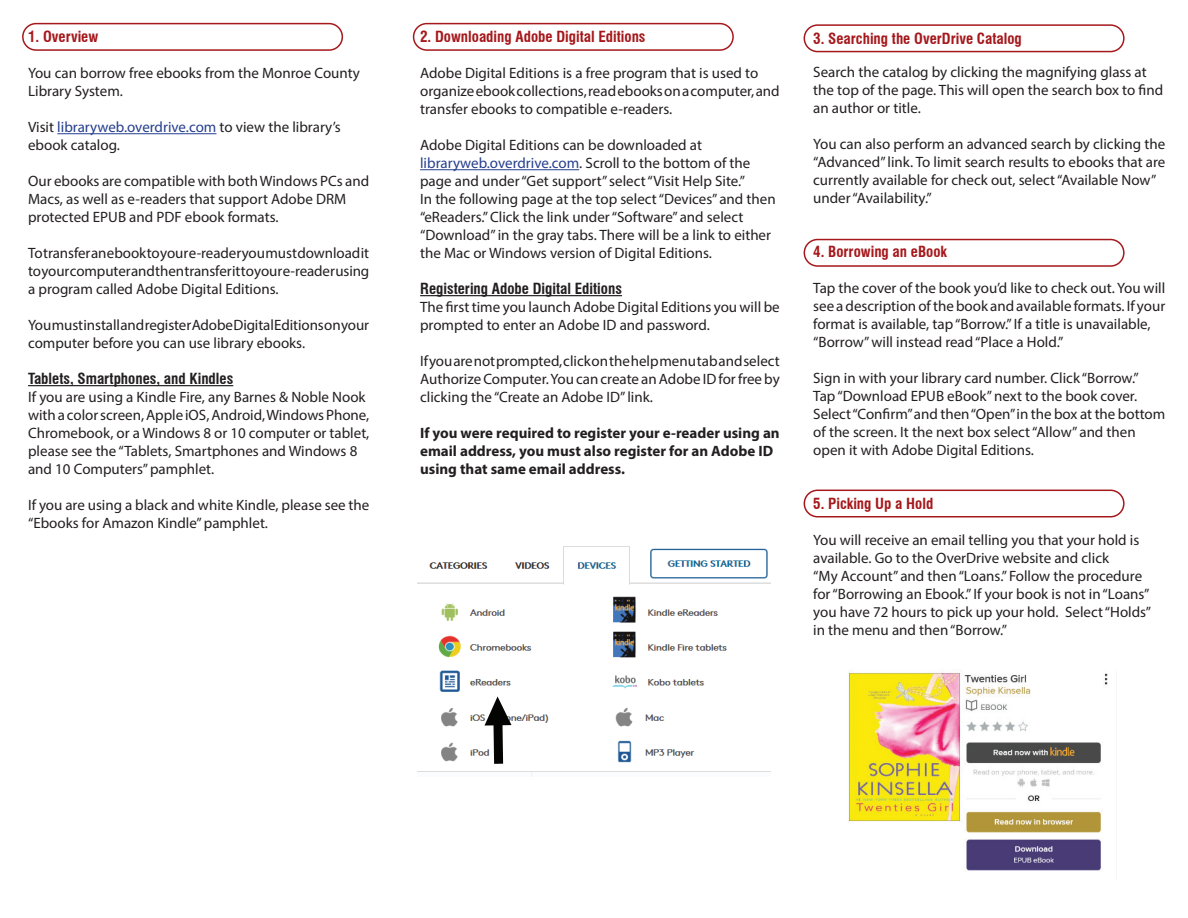
<style>
.page{position:relative;width:1188px;height:918px;background:#fff}
.page>*{position:absolute;margin:0;border:0;box-sizing:border-box;transform-origin:0 0}
.t1{font:15px/18px "Myriad Pro";color:#231f20}
.t2{font:700 15px/18px "Myriad Pro";color:#231f20}
.t3{font:700 condensed 15px "Swiss 721 BT";color:#a5181b}
.t4{font:700 condensed 15px "Swiss 721 BT";color:#231f20}
.s1{color:#253f8e}
</style>
<div class="page">
<div style="left:22px;top:23px;width:321px;height:28px;border:2px solid #a5181b;border-radius:13px"></div>
<hr style="left:57px;top:133px;width:159px;height:1px;background:#253f8e">
<hr style="left:28px;top:385px;width:205px;height:1px;background:#231f20">
<hr style="left:420px;top:169px;width:159px;height:1px;background:#253f8e">
<hr style="left:420px;top:295px;width:202px;height:1px;background:#231f20">
<div style="left:413px;top:23px;width:321px;height:28px;border:2px solid #a5181b;border-radius:13px"></div>
<div style="left:804px;top:24px;width:321px;height:28px;border:2px solid #a5181b;border-radius:13px"></div>
<div style="left:804px;top:239px;width:321px;height:28px;border:2px solid #a5181b;border-radius:13px"></div>
<div style="left:804px;top:490px;width:321px;height:27px;border:2px solid #a5181b;border-radius:13px"></div>
<img style="left:418px;top:546px;width:352px;height:231px">
<svg style="left:485px;top:696px;width:27px;height:78px"></svg>
<img style="left:848px;top:672px;width:260px;height:199px">
<p class="t3" style="left:28px;top:28px;width:72px">1. Overview</p>
<p class="t1" style="left:28px;top:64px;width:333px">You can borrow free ebooks from the Monroe County<br>Library System.</p>
<p class="t1" style="left:28px;top:118px;width:314px">Visit <span class="s1">libraryweb.overdrive.com</span> to view the library’s ebook catalog.</p>
<p class="t1" style="left:28px;top:172px;width:343px">Our ebooks are compatible with both Windows PCs and<br>Macs, as well as e-readers that support Adobe DRM protected EPUB and PDF ebook formats.</p>
<p class="t1" style="left:28px;top:244px;width:343px;text-align:justify">To transfer an ebook to your e-reader you must download it to your computer and then transfer it to your e-reader using a program called Adobe Digital Editions.</p>
<p class="t1" style="left:28px;top:316px;width:343px">You must install and register Adobe Digital Editions on your computer before you can use library ebooks.</p>
<p class="t4" style="left:28px;top:370px;width:207px">Tablets, Smartphones, and Kindles</p>
<p class="t1" style="left:28px;top:388px;width:343px">If you are using a Kindle Fire, any Barnes &amp; Noble Nook with a color screen, Apple iOS, Android, Windows Phone, Chromebook, or a Windows 8 or 10 computer or tablet, please see the “Tablets, Smartphones and Windows 8 and 10 Computers” pamphlet.</p>
<p class="t1" style="left:28px;top:496px;width:343px">If you are using a black and white Kindle, please see the “Ebooks for Amazon Kindle” pamphlet.</p>
<p class="t3" style="left:420px;top:28px;width:227px">2. Downloading Adobe Digital Editions</p>
<p class="t1" style="left:420px;top:64px;width:361px">Adobe Digital Editions is a free program that is used to organize ebook collections, read ebooks on a computer, and transfer ebooks to compatible e-readers.</p>
<p class="t1" style="left:420px;top:136px;width:357px">Adobe Digital Editions can be downloaded at <span class="s1">libraryweb.overdrive.com</span>. Scroll to the bottom of the page and under “Get support” select “Visit Help Site.”<br>In the following page at the top select “Devices” and then “eReaders.” Click the link under “Software” and select “Download” in the gray tabs. There will be a link to either the Mac or Windows version of Digital Editions.</p>
<p class="t4" style="left:420px;top:280px;width:203px">Registering Adobe Digital Editions</p>
<p class="t1" style="left:420px;top:298px;width:361px">The first time you launch Adobe Digital Editions you will be prompted to enter an Adobe ID and password.</p>
<p class="t1" style="left:420px;top:352px;width:361px;text-align:justify">If you are not prompted, click on the help menu tab and select Authorize Computer. You can create an Adobe ID for free by clicking the “Create an Adobe ID” link.</p>
<p class="t2" style="left:420px;top:424px;width:361px">If you were required to register your e-reader using an email address, you must also register for an Adobe ID using that same email address.</p>
<p class="t3" style="left:813px;top:30px;width:210px">3. Searching the OverDrive Catalog</p>
<p class="t1" style="left:813px;top:63px;width:351px">Search the catalog by clicking the magnifying glass at the top of the page. This will open the search box to find an author or title.</p>
<p class="t1" style="left:813px;top:135px;width:354px">You can also perform an advanced search by clicking the “Advanced” link. To limit search results to ebooks that are currently available for check out, select “Available Now” under “Availability.”</p>
<p class="t3" style="left:813px;top:243px;width:135px">4. Borrowing an eBook</p>
<p class="t1" style="left:813px;top:279px;width:354px">Tap the cover of the book you’d like to check out. You will see a description of the book and available formats. If your format is available, tap “Borrow.” If a title is unavailable, “Borrow” will instead read “Place a Hold.”</p>
<p class="t1" style="left:813px;top:369px;width:354px">Sign in with your library card number. Click “Borrow.”<br>Tap “Download EPUB eBook” next to the book cover.<br>Select “Confirm” and then “Open” in the box at the bottom of the screen. It the next box select “Allow” and then open it with Adobe Digital Editions.</p>
<p class="t3" style="left:813px;top:495px;width:122px">5. Picking Up a Hold</p>
<p class="t1" style="left:813px;top:531px;width:340px">You will receive an email telling you that your hold is available. Go to the OverDrive website and click<br>“My Account” and then “Loans.” Follow the procedure for “Borrowing an Ebook.” If your book is not in “Loans” you have 72 hours to pick up your hold. Select “Holds” in the menu and then “Borrow.”</p>
</div>
